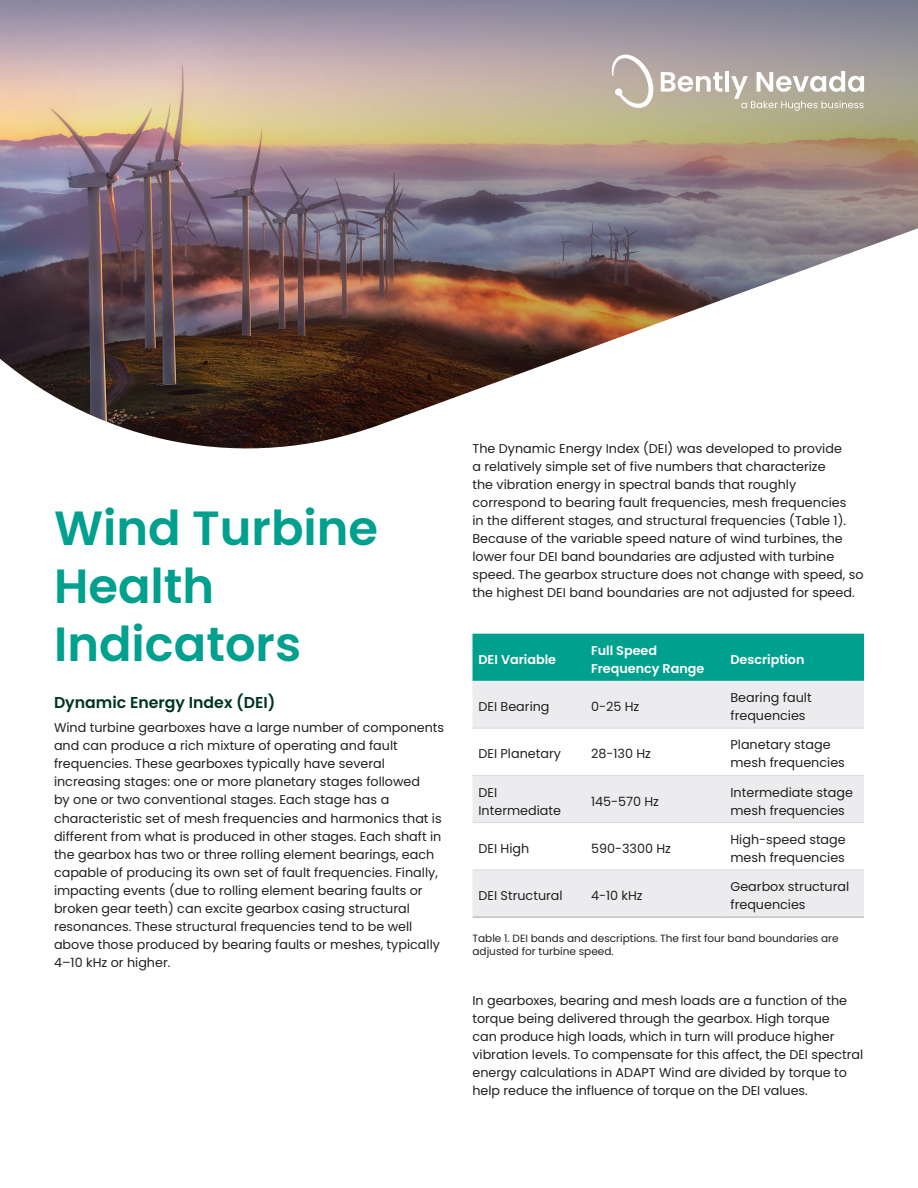
<style>
.page{position:relative;width:918px;height:1188px;background:#fff}
.page>*{position:absolute;margin:0;border:0;box-sizing:border-box;transform-origin:0 0}
.t1{font:600 48px/57.6px "Poppins";color:#00a08f}
.t2{font:600 15.75px "Poppins";color:#003323}
.t3{font:12.75px/18px "Poppins";color:#231f20}
.t4{font:600 12.75px/18px "Poppins";color:#fff}
.t5{font:10.5px/12.8px "Poppins";color:#231f20}
</style>
<div class="page">
<img style="left:0;top:0;width:918px;height:449px">
<div style="left:472px;top:634px;width:392px;height:47px;background:#00a08f"></div>
<svg style="left:472px;top:681px;width:392px;height:236px;fill:#ececee"></svg>
<hr style="left:472px;top:728px;width:113px;height:1px;background:#d9dadc">
<hr style="left:585px;top:728px;width:139px;height:1px;background:#d9dadc">
<hr style="left:724px;top:728px;width:140px;height:1px;background:#d9dadc">
<hr style="left:472px;top:775px;width:113px;height:1px;background:#d9dadc">
<hr style="left:585px;top:775px;width:139px;height:1px;background:#d9dadc">
<hr style="left:724px;top:775px;width:140px;height:1px;background:#d9dadc">
<hr style="left:472px;top:822px;width:113px;height:1px;background:#d9dadc">
<hr style="left:585px;top:822px;width:139px;height:1px;background:#d9dadc">
<hr style="left:724px;top:822px;width:140px;height:1px;background:#d9dadc">
<hr style="left:472px;top:870px;width:113px;height:1px;background:#d9dadc">
<hr style="left:585px;top:870px;width:139px;height:1px;background:#d9dadc">
<hr style="left:724px;top:870px;width:140px;height:1px;background:#d9dadc">
<hr style="left:472px;top:917px;width:113px;height:1px;background:#a8a9ad">
<hr style="left:585px;top:917px;width:139px;height:1px;background:#a8a9ad">
<hr style="left:724px;top:917px;width:140px;height:1px;background:#a8a9ad">
<svg style="left:610px;top:54px;width:44px;height:54px"></svg>
<svg style="left:661px;top:72px;width:61px;height:20px"></svg>
<hr style="left:725px;top:71px;width:4px;height:21px;background:#fff">
<svg style="left:731px;top:71px;width:133px;height:40px"></svg>
<h1 class="t1" style="left:54px;top:500px;width:326px">Wind Turbine<br>Health<br>Indicators</h1>
<p class="t2" style="left:54px;top:693px;width:223px">Dynamic Energy Index (DEI)</p>
<p class="t3" style="left:54px;top:719px;width:392px">Wind turbine gearboxes have a large number of components and can produce a rich mixture of operating and fault frequencies. These gearboxes typically have several increasing stages: one or more planetary stages followed<br>by one or two conventional stages. Each stage has a characteristic set of mesh frequencies and harmonics that is different from what is produced in other stages. Each shaft in the gearbox has two or three rolling element bearings, each capable of producing its own set of fault frequencies. Finally, impacting events (due to rolling element bearing faults or broken gear teeth) can excite gearbox casing structural resonances. These structural frequencies tend to be well above those produced by bearing faults or meshes, typically 4–10 kHz or higher.</p>
<p class="t3" style="left:473px;top:439px;width:393px">The Dynamic Energy Index (DEI) was developed to provide<br>a relatively simple set of five numbers that characterize<br>the vibration energy in spectral bands that roughly correspond to bearing fault frequencies, mesh frequencies<br>in the different stages, and structural frequencies (Table 1).<br>Because of the variable speed nature of wind turbines, the lower four DEI band boundaries are adjusted with turbine speed. The gearbox structure does not change with speed, so the highest DEI band boundaries are not adjusted for speed.</p>
<p class="t4" style="left:479px;top:651px;width:79px">DEI Variable</p>
<p class="t4" style="left:591px;top:642px;width:115px">Full Speed<br>Frequency Range</p>
<p class="t4" style="left:731px;top:651px;width:76px">Description</p>
<p class="t3" style="left:479px;top:698px;width:73px">DEI Bearing</p>
<p class="t3" style="left:591px;top:698px;width:50px">0-25 Hz</p>
<p class="t3" style="left:731px;top:689px;width:83px">Bearing fault frequencies</p>
<p class="t3" style="left:479px;top:745px;width:84px">DEI Planetary</p>
<p class="t3" style="left:591px;top:745px;width:62px">28-130 Hz</p>
<p class="t3" style="left:731px;top:736px;width:116px">Planetary stage mesh frequencies</p>
<p class="t3" style="left:479px;top:783px;width:84px">DEI<br>Intermediate</p>
<p class="t3" style="left:591px;top:792px;width:70px">145-570 Hz</p>
<p class="t3" style="left:731px;top:783px;width:124px">Intermediate stage mesh frequencies</p>
<p class="t3" style="left:479px;top:840px;width:52px">DEI High</p>
<p class="t3" style="left:591px;top:840px;width:82px">590-3300 Hz</p>
<p class="t3" style="left:731px;top:831px;width:117px">High-speed stage mesh frequencies</p>
<p class="t3" style="left:479px;top:887px;width:86px">DEI Structural</p>
<p class="t3" style="left:591px;top:887px;width:53px">4-10 kHz</p>
<p class="t3" style="left:731px;top:878px;width:120px">Gearbox structural frequencies</p>
<p class="t5" style="left:472px;top:932px;width:368px">Table 1. DEI bands and descriptions. The first four band boundaries are adjusted for turbine speed.</p>
<p class="t3" style="left:472px;top:991px;width:392px">In gearboxes, bearing and mesh loads are a function of the torque being delivered through the gearbox. High torque<br>can produce high loads, which in turn will produce higher vibration levels. To compensate for this affect, the DEI spectral energy calculations in ADAPT Wind are divided by torque to help reduce the influence of torque on the DEI values.</p>
</div>
